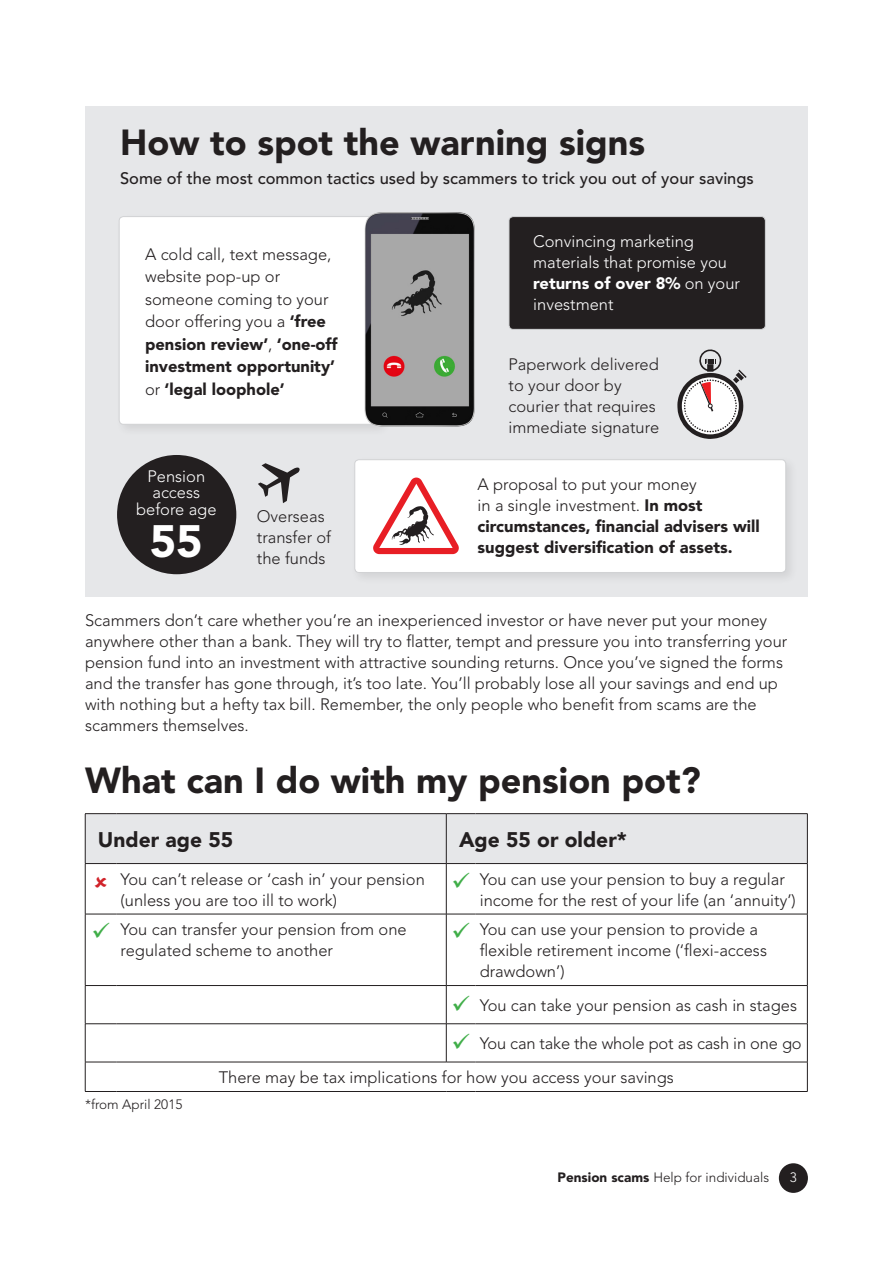
<style>
.page{position:relative;width:893px;height:1263px;background:#fff}
.page>*{position:absolute;margin:0;border:0;box-sizing:border-box;transform-origin:0 0}
.t1{font:900 45px "Avenir LT Std";color:#fff}
.t2{font:900 36px "Avenir LT Std";color:#231f20}
.t3{font:900 21px "Avenir LT Std";color:#231f20}
.t4{font:300 16.5px/21px "Avenir LT Std";color:#231f20}
.t5{font:900 16.5px/21px "Avenir LT Std";color:#231f20}
.t6{font:300 16.5px/21px "Avenir LT Std";color:#fff}
.t7{font:500 16.5px "Avenir LT Std";color:#231f20}
.t8{font:300 13.5px "Avenir LT Std";color:#231f20}
.t9{font:300 13.5px "Avenir LT Std";color:#fff}
.s1{font-weight:900}
.s2{font-weight:300}
.s3{color:#40ae49}
</style>
<div class="page">
<div style="left:779px;top:1163px;width:29px;height:30px;background:#231f20;border-radius:50%"></div>
<hr style="left:807px;top:814px;width:1px;height:49px;background:#231f20">
<hr style="left:85px;top:864px;width:1px;height:50px;background:#231f20">
<div style="left:85px;top:813px;width:722px;height:51px;background:#e6e7e9"></div>
<hr style="left:446px;top:864px;width:1px;height:50px;background:#231f20">
<hr style="left:475px;top:863px;width:332px;height:1px;background:#231f20">
<hr style="left:807px;top:864px;width:1px;height:50px;background:#231f20">
<hr style="left:85px;top:914px;width:31px;height:1px;background:#231f20">
<hr style="left:85px;top:914px;width:1px;height:71px;background:#231f20">
<hr style="left:116px;top:914px;width:330px;height:1px;background:#231f20">
<svg style="left:447px;top:914px;width:28px;height:1px"></svg>
<hr style="left:446px;top:914px;width:1px;height:71px;background:#231f20">
<hr style="left:475px;top:914px;width:332px;height:1px;background:#231f20">
<hr style="left:807px;top:914px;width:1px;height:71px;background:#231f20">
<hr style="left:85px;top:985px;width:31px;height:1px;background:#231f20">
<hr style="left:85px;top:986px;width:1px;height:37px;background:#231f20">
<hr style="left:116px;top:985px;width:330px;height:1px;background:#231f20">
<svg style="left:446px;top:985px;width:29px;height:1px"></svg>
<hr style="left:446px;top:986px;width:1px;height:37px;background:#231f20">
<hr style="left:475px;top:985px;width:332px;height:1px;background:#231f20">
<hr style="left:807px;top:986px;width:1px;height:37px;background:#231f20">
<hr style="left:85px;top:1023px;width:31px;height:1px;background:#231f20">
<hr style="left:85px;top:1024px;width:1px;height:38px;background:#231f20">
<hr style="left:116px;top:1023px;width:330px;height:1px;background:#231f20">
<svg style="left:446px;top:1023px;width:29px;height:1px"></svg>
<hr style="left:446px;top:1024px;width:1px;height:38px;background:#231f20">
<hr style="left:475px;top:1023px;width:332px;height:1px;background:#231f20">
<hr style="left:807px;top:1024px;width:1px;height:38px;background:#231f20">
<hr style="left:85px;top:1062px;width:31px;height:1px;background:#231f20">
<svg style="left:85px;top:1062px;width:1px;height:29px"></svg>
<hr style="left:116px;top:1062px;width:330px;height:1px;background:#231f20">
<svg style="left:446px;top:1062px;width:29px;height:1px"></svg>
<hr style="left:475px;top:1062px;width:332px;height:1px;background:#231f20">
<svg style="left:807px;top:1062px;width:1px;height:29px"></svg>
<hr style="left:85px;top:1091px;width:31px;height:1px;background:#231f20">
<hr style="left:116px;top:1091px;width:330px;height:1px;background:#231f20">
<svg style="left:446px;top:1091px;width:29px;height:1px"></svg>
<hr style="left:475px;top:1091px;width:332px;height:1px;background:#231f20">
<div style="left:85px;top:106px;width:723px;height:490px;background:#e6e7e9"></div>
<div style="left:509px;top:217px;width:256px;height:112px;background:#231f20;border-radius:4px"></div>
<div style="left:508px;top:216px;width:258px;height:114px;border:1px solid #d1d2d4;border-radius:4px"></div>
<div style="left:115px;top:212px;width:277px;height:225px;background:#e2e3e5"></div>
<div style="left:119px;top:217px;width:260px;height:207px;background:#fff;border-radius:4px"></div>
<div style="left:119px;top:216px;width:260px;height:209px;border:1px solid #d1d2d4;border-radius:4px"></div>
<img style="left:359px;top:212px;width:116px;height:215px">
<div style="left:117px;top:455px;width:119px;height:119px;background:#231f20;border-radius:50%"></div>
<svg style="left:738px;top:370px;width:9px;height:8px"></svg>
<svg style="left:677px;top:349px;width:66px;height:90px"></svg>
<div style="left:350px;top:455px;width:448px;height:130px;background:#231f20;opacity:.1"></div>
<div style="left:355px;top:460px;width:431px;height:112px;background:#fff;border-radius:4px"></div>
<div style="left:354px;top:459px;width:432px;height:114px;border:1px solid #d1d2d4;border-radius:4px"></div>
<svg style="left:373px;top:477px;width:86px;height:77px"></svg>
<svg style="left:258px;top:463px;width:42px;height:40px"></svg>
<h2 class="t2" style="left:120px;top:120px;width:527px">How to spot the warning signs</h2>
<p class="t7" style="left:120px;top:169px;width:635px">Some of the most common tactics used by scammers to trick you out of your savings</p>
<p class="t4" style="left:145px;top:243px;width:194px;line-height:22.5px">A cold call, text message, website pop-up or someone coming to your door offering you a <span class="s1">‘free pension review’</span>, <span class="s1">‘one-off investment opportunity’ </span>or <span class="s1">‘legal loophole’</span></p>
<p class="t6" style="left:136px;top:468px;width:82px;line-height:16.5px;text-align:center">Pension access before age</p>
<h1 class="t1" style="left:150px;top:514px;width:55px">55</h1>
<p class="t4" style="left:257px;top:506px;width:76px">Overseas transfer of the funds</p>
<p class="t6" style="left:533px;top:231px;width:208px">Convincing marketing materials that promise you <span class="s1">returns of over 8%</span> on your investment</p>
<p class="t4" style="left:508px;top:354px;width:152px">Paperwork delivered to your door by courier that requires immediate signature</p>
<p class="t5" style="left:478px;top:474px;width:284px"><span class="s2">A proposal to put your money<br>in a single investment.</span> In most circumstances, financial advisers will suggest diversification of assets.</p>
<p class="t4" style="left:85px;top:610px;width:704px">Scammers don’t care whether you’re an inexperienced investor or have never put your money anywhere other than a bank. They will try to flatter, tempt and pressure you into transferring your pension fund into an investment with attractive sounding returns. Once you’ve signed the forms and the transfer has gone through, it’s too late. You’ll probably lose all your savings and end up with nothing but a hefty tax bill. Remember, the only people who benefit from scams are the scammers themselves.</p>
<h2 class="t2" style="left:85px;top:759px;width:617px">What can I do with my pension pot?</h2>
<p class="t3" style="left:98px;top:826px;width:137px">Under age 55</p>
<p class="t3" style="left:459px;top:826px;width:169px">Age 55 or older*</p>
<p class="t4" style="left:121px;top:868px;width:306px">You can’t release or ‘cash in’ your pension (unless you are too ill to work)</p>
<p class="t4" style="left:480px;top:868px;width:318px;text-indent:-28px"><span class="s3">✓</span> You can use your pension to buy a regular income for the rest of your life (an ‘annuity’)</p>
<p class="t4" style="left:121px;top:919px;width:288px;text-indent:-29px"><span class="s3">✓</span> You can transfer your pension from one regulated scheme to another</p>
<p class="t4" style="left:480px;top:919px;width:289px;text-indent:-28px"><span class="s3">✓</span> You can use your pension to provide a flexible retirement income (‘flexi-access drawdown’)</p>
<p class="t4" style="left:451px;top:995px;width:347px"><span class="s3">✓</span> You can take your pension as cash in stages</p>
<p class="t4" style="left:219px;top:1026px;width:584px;line-height:33.9px;text-indent:233px"><span class="s3">✓</span> You can take the whole pot as cash in one go<br>There may be tax implications for how you access your savings</p>
<p class="t8" style="left:85px;top:1097px;width:99px">*from April 2015</p>
<p class="t8" style="left:558px;top:1169px;width:213px"><span class="s1">Pension scams</span> Help for individuals</p>
<p class="t9" style="left:790px;top:1170px;width:9px">3</p>
</div>
